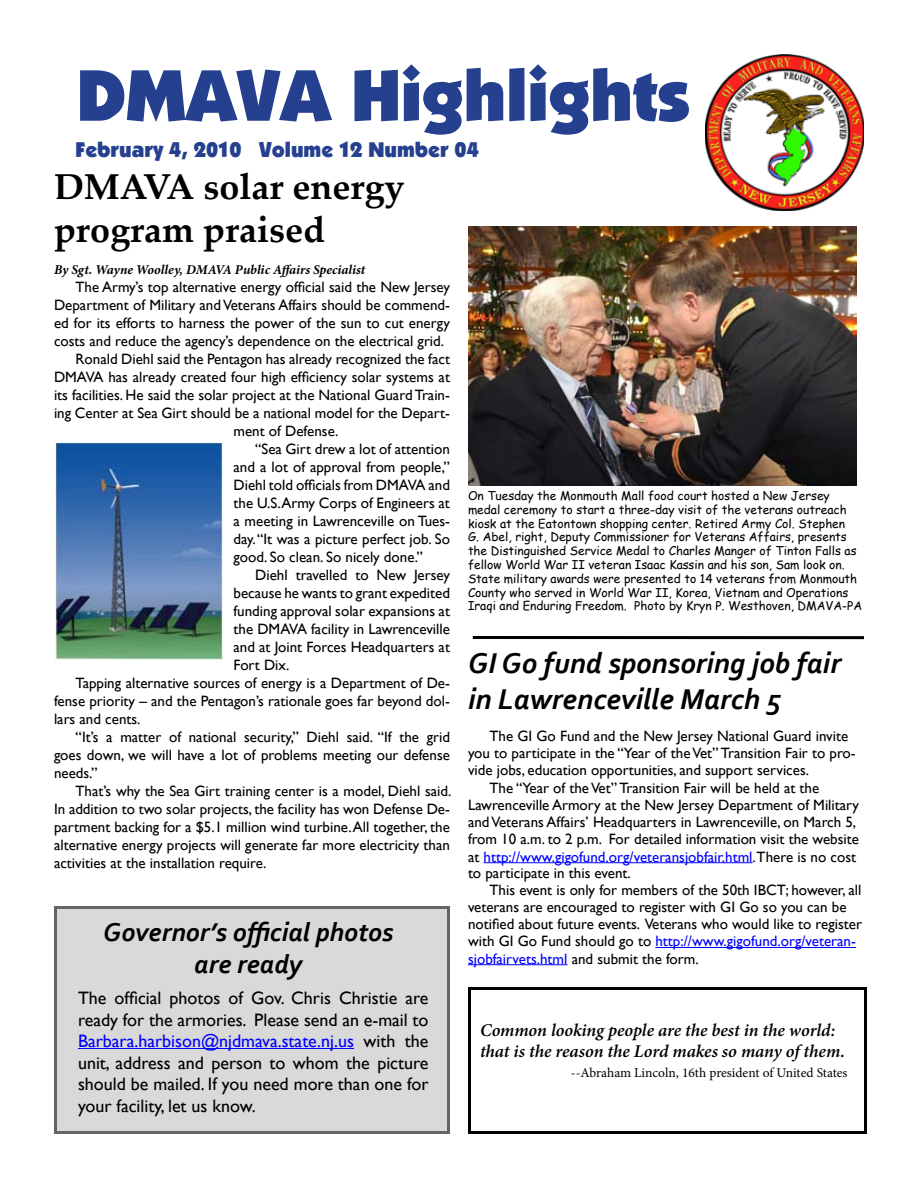
<style>
.page{position:relative;width:918px;height:1188px;background:#fff}
.page>*{position:absolute;margin:0;border:0;box-sizing:border-box;transform-origin:0 0}
.t1{font:72px "Boulder";color:#25408f}
.t2{font:700 36px/43.2px "Palatino Linotype";color:#000}
.t3{font:italic 700 30px/36px "Corbel";color:#000}
.t4{font:italic 700 27px/32.4px "Corbel";color:#000;text-align:center}
.t5{font:21px "Boulder";color:#25408f}
.t6{font:18px/21.6px "Gill Sans";color:#000;text-align:justify}
.t7{font:italic 600 18px/20.7px "Minion Pro";letter-spacing:-.005em;color:#000}
.t8{font:15px "Gill Sans";color:#000}
.t9{font:15px "Gill Sans";color:#00f}
.t10{font:italic 700 13.5px "Minion Pro";letter-spacing:-.005em;color:#000}
.t11{font:13.5px "Minion Pro";color:#000}
.t12{font:12px/13.8px "Comic Sans MS";color:#000}
.s1{color:#00f}
.s2{color:#000}
</style>
<div class="page">
<img style="left:705px;top:54px;width:159px;height:156px">
<div style="left:468px;top:987px;width:399px;height:147px;border:3px solid #000"></div>
<hr style="left:473px;top:636px;width:391px;height:3px;background:#000">
<div style="left:54px;top:906px;width:396px;height:228px;background:#d9d9d9;border:3px solid #666"></div>
<hr style="left:78px;top:1048px;width:276px;height:1px;background:#00f">
<img style="left:468px;top:226px;width:389px;height:260px">
<img style="left:55px;top:442px;width:168px;height:217px">
<hr style="left:484px;top:862px;width:269px;height:1px;background:#00f">
<hr style="left:655px;top:947px;width:201px;height:1px;background:#00f">
<hr style="left:468px;top:964px;width:100px;height:1px;background:#00f">
<h1 class="t1" style="left:77px;top:54px;width:615px">DMAVA Highlights</h1>
<h3 class="t5" style="left:76px;top:138px;width:405px">February 4, 2010 Volume 12 Number 04</h3>
<h2 class="t2" style="left:54px;top:164px;width:352px">DMAVA solar energy program praised</h2>
<p class="t10" style="left:54px;top:260px;width:313px">By Sgt. Wayne Woolley, DMAVA Public Affairs Specialist</p>
<p class="t8" style="left:76px;top:279px;width:376px">The Army’s top alternative energy official said the New Jersey</p>
<p class="t8" style="left:54px;top:297px;width:397px">Department of Military and Veterans Affairs should be commend-</p>
<p class="t8" style="left:54px;top:315px;width:398px">ed for its efforts to harness the power of the sun to cut energy</p>
<p class="t8" style="left:54px;top:333px;width:392px">costs and reduce the agency’s dependence on the electrical grid.</p>
<p class="t8" style="left:76px;top:351px;width:376px">Ronald Diehl said the Pentagon has already recognized the fact</p>
<p class="t8" style="left:54px;top:369px;width:397px">DMAVA has already created four high efficiency solar systems at</p>
<p class="t8" style="left:54px;top:387px;width:397px">its facilities. He said the solar project at the National Guard Train-</p>
<p class="t8" style="left:54px;top:405px;width:397px">ing Center at Sea Girt should be a national model for the Depart-</p>
<p class="t8" style="left:234px;top:423px;width:106px">ment of Defense.</p>
<p class="t8" style="left:255px;top:441px;width:196px">“Sea Girt drew a lot of attention</p>
<p class="t8" style="left:234px;top:459px;width:218px">and a lot of approval from people,”</p>
<p class="t8" style="left:234px;top:477px;width:218px">Diehl told officials from DMAVA and</p>
<p class="t8" style="left:234px;top:495px;width:218px">the U.S.Army Corps of Engineers at</p>
<p class="t8" style="left:234px;top:513px;width:218px">a meeting in Lawrenceville on Tues-</p>
<p class="t8" style="left:234px;top:531px;width:218px">day. “It was a picture perfect job. So</p>
<p class="t8" style="left:234px;top:549px;width:191px">good. So clean. So nicely done.”</p>
<p class="t8" style="left:255px;top:567px;width:196px">Diehl travelled to New Jersey</p>
<p class="t8" style="left:234px;top:585px;width:218px">because he wants to grant expedited</p>
<p class="t8" style="left:234px;top:603px;width:218px">funding approval solar expansions at</p>
<p class="t8" style="left:234px;top:621px;width:218px">the DMAVA facility in Lawrenceville</p>
<p class="t8" style="left:234px;top:639px;width:218px">and at Joint Forces Headquarters at</p>
<p class="t8" style="left:234px;top:657px;width:57px">Fort Dix.</p>
<p class="t8" style="left:76px;top:675px;width:376px">Tapping alternative sources of energy is a Department of De-</p>
<p class="t8" style="left:54px;top:693px;width:397px">fense priority – and the Pentagon’s rationale goes far beyond dol-</p>
<p class="t8" style="left:54px;top:711px;width:88px">lars and cents.</p>
<p class="t8" style="left:76px;top:729px;width:376px">“It’s a matter of national security,” Diehl said. “If the grid</p>
<p class="t8" style="left:54px;top:747px;width:397px">goes down, we will have a lot of problems meeting our defense</p>
<p class="t8" style="left:54px;top:765px;width:45px">needs.”</p>
<p class="t8" style="left:76px;top:783px;width:377px">That’s why the Sea Girt training center is a model, Diehl said.</p>
<p class="t8" style="left:54px;top:801px;width:397px">In addition to two solar projects, the facility has won Defense De-</p>
<p class="t8" style="left:54px;top:819px;width:397px">partment backing for a $5.1 million wind turbine. All together, the</p>
<p class="t8" style="left:54px;top:837px;width:398px">alternative energy projects will generate far more electricity than</p>
<p class="t8" style="left:54px;top:855px;width:214px">activities at the installation require.</p>
<h3 class="t4" style="left:103px;top:915px;width:292px">Governor’s official photos are ready</h3>
<p class="t6" style="left:78px;top:987px;width:352px">The official photos of Gov. Chris Christie are ready for the armories. Please send an e-mail to <span class="s1">Barbara.harbison@njdmava.state.nj.us</span> with the unit, address and person to whom the picture should be mailed. If you need more than one for your facility, let us know.</p>
<p class="t12" style="left:468px;top:488px;width:396px">On Tuesday the Monmouth Mall food court hosted a New Jersey medal ceremony to start a three-day visit of the veterans outreach kiosk at the Eatontown shopping center. Retired Army Col. Stephen<br>G. Abel, right, Deputy Commissioner for Veterans Affairs, presents the Distinguished Service Medal to Charles Manger of Tinton Falls as fellow World War II veteran Isaac Kassin and his son, Sam look on.<br>State military awards were presented to 14 veterans from Monmouth County who served in World War II, Korea, Vietnam and Operations Iraqi and Enduring Freedom. Photo by Kryn P. Westhoven, DMAVA-PA</p>
<h3 class="t3" style="left:468px;top:645px;width:375px">GI Go fund sponsoring job fair in Lawrenceville March 5</h3>
<p class="t8" style="left:490px;top:727px;width:360px">The GI Go Fund and the New Jersey National Guard invite</p>
<p class="t8" style="left:468px;top:744px;width:389px">you to participate in the “Year of the Vet” Transition Fair to pro-</p>
<p class="t8" style="left:468px;top:762px;width:343px">vide jobs, education opportunities, and support services.</p>
<p class="t8" style="left:490px;top:779px;width:331px">The “Year of the Vet” Transition Fair will be held at the</p>
<p class="t8" style="left:468px;top:796px;width:393px">Lawrenceville Armory at the New Jersey Department of Military</p>
<p class="t8" style="left:468px;top:813px;width:390px">and Veterans Affairs’ Headquarters in Lawrenceville, on March 5,</p>
<p class="t8" style="left:468px;top:831px;width:392px">from 10 a.m. to 2 p.m. For detailed information visit the website</p>
<p class="t9" style="left:468px;top:848px;width:390px"><span class="s2">at</span> http://www.gigofund.org/veteransjobfair.html<span class="s2">.There is no cost</span></p>
<p class="t8" style="left:468px;top:865px;width:164px">to participate in this event.</p>
<p class="t8" style="left:490px;top:882px;width:373px">This event is only for members of the 50th IBCT; however, all</p>
<p class="t8" style="left:468px;top:898px;width:380px">veterans are encouraged to register with GI Go so you can be</p>
<p class="t8" style="left:468px;top:915px;width:396px">notified about future events. Veterans who would like to register</p>
<p class="t9" style="left:468px;top:933px;width:389px"><span class="s2">with GI Go Fund should go to</span> http://www.gigofund.org/veteran-</p>
<p class="t9" style="left:468px;top:950px;width:232px">sjobfairvets.html <span class="s2">and submit the form.</span></p>
<p class="t7" style="left:480px;top:1020px;width:366px">Common looking people are the best in the world: that is the reason the Lord makes so many of them.</p>
<p class="t11" style="left:571px;top:1064px;width:278px">--Abraham Lincoln, 16th president of United States</p>
</div>
